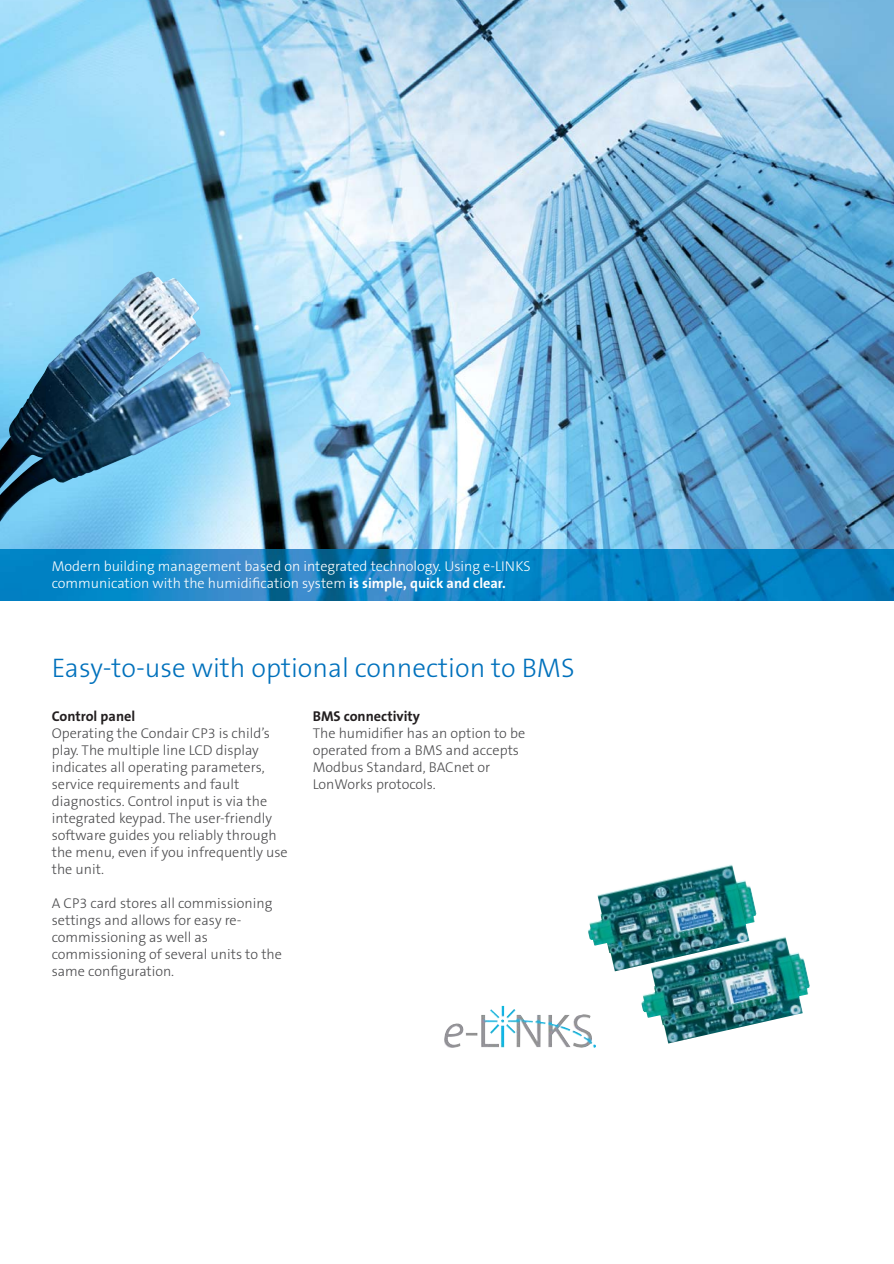
<style>
.page{position:relative;width:894px;height:1264px;background:#fff}
.page>*{position:absolute;margin:0;border:0;box-sizing:border-box;transform-origin:0 0}
.t1{font:300 27px "The Sans B W3";color:#0071bc}
.t2{font:300 14.25px/17px "The Sans B W3";color:#4c4c4e}
.t3{font:300 14.25px/17px "The Sans B W3";color:#fff}
.t4{font:700 14.25px "The Sans B W7";color:#231f20}
.s1{font-family:"The Sans B W7";font-weight:700}
</style>
<div class="page">
<img style="left:0;top:0;width:893px;height:549px">
<img style="left:0;top:549px;width:893px;height:51px">
<img style="left:0;top:270px;width:232px;height:269px">
<img style="left:588px;top:864px;width:168px;height:107px">
<img style="left:641px;top:935px;width:168px;height:108px">
<img style="left:444px;top:1005px;width:152px;height:42px">
<p class="t3" style="left:52px;top:559px;width:480px">Modern building management based on integrated technology. Using e-LINKS communication with the humidification system <span class="s1">is simple, quick and clear.</span></p>
<h1 class="t1" style="left:52px;top:657px;width:524px">Easy-to-use with optional connection to BMS</h1>
<p class="t4" style="left:52px;top:710px;width:85px">Control panel</p>
<p class="t2" style="left:52px;top:726px;width:237px">Operating the Condair CP3 is child’s play. The multiple line LCD display indicates all operating parameters, service requirements and fault diagnostics. Control input is via the integrated keypad. The user-friendly software guides you reliably through the menu, even if you infrequently use the unit.</p>
<p class="t2" style="left:52px;top:896px;width:232px">A CP3 card stores all commissioning settings and allows for easy re&shy;commissioning as well as commissioning of several units to the same configuration.</p>
<p class="t4" style="left:313px;top:710px;width:109px">BMS connectivity</p>
<p class="t2" style="left:313px;top:726px;width:214px">The humidifier has an option to be operated from a BMS and accepts<br>Modbus Standard, BACnet or<br>LonWorks protocols.</p>
</div>
